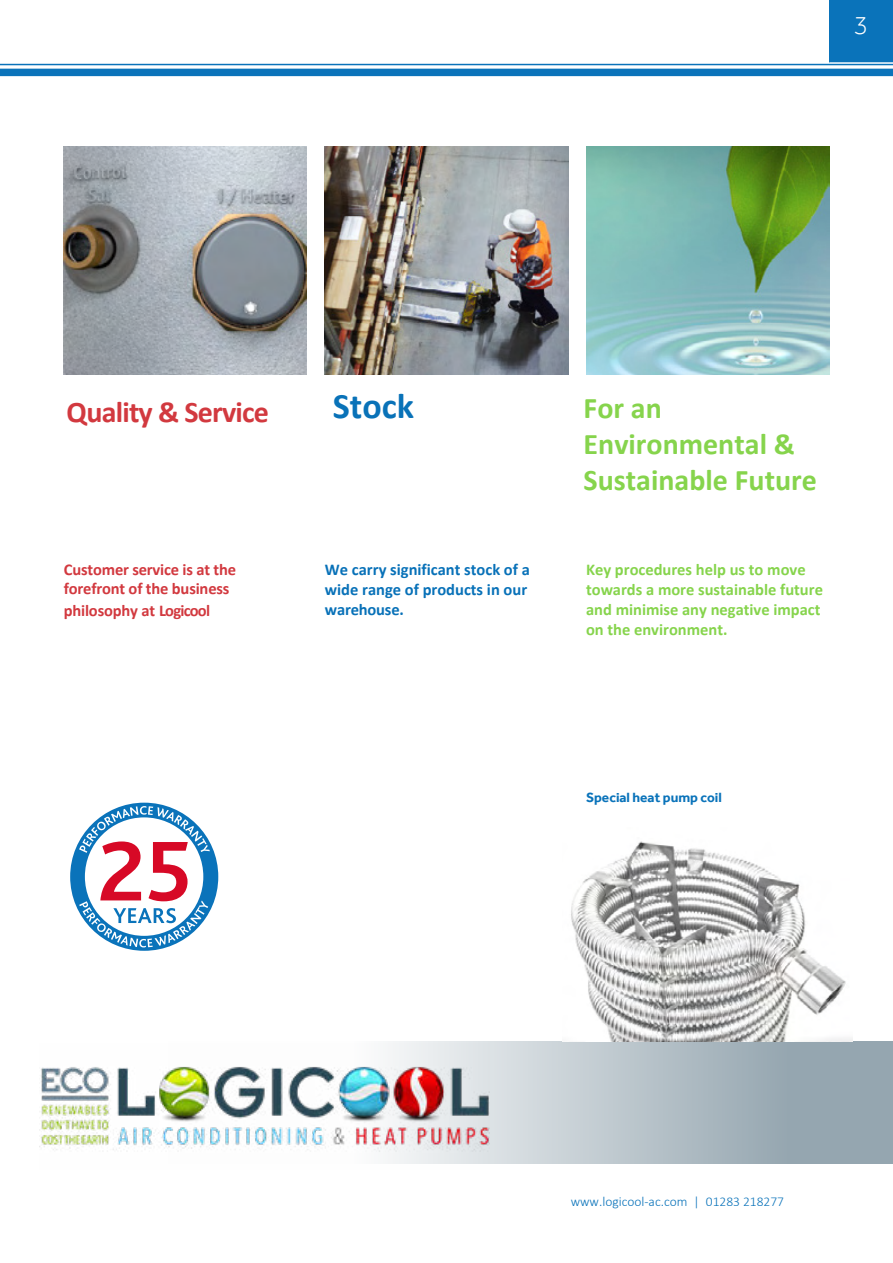
<style>
.page{position:relative;width:893px;height:1263px;background:#fff}
.page>*{position:absolute;margin:0;border:0;box-sizing:border-box;transform-origin:0 0}
.t1{font:700 36px "Calibri";color:#0972b8}
.t2{font:700 30px/36px "Calibri";color:#86d44c}
.t3{font:700 30px "Calibri";letter-spacing:-.025em;color:#d2393f}
.t4{font:300 27px "Effra";color:#fff}
.t5{font:700 16.5px/19.8px "Calibri";color:#86d44c}
.t6{font:700 16.5px/19.2px "Calibri";letter-spacing:-.01em;color:#d2393f}
.t7{font:700 16.5px/19.8px "Calibri";color:#0871b8}
.Table_body{font:700 13.65px "Effra";color:#0a73ba}
.t8{font:300 13.5px "Calibri";color:#0a73ba}
</style>
<div class="page">
<div style="left:829px;top:0;width:64px;height:63px;background:#0a73ba"></div>
<hr style="left:829px;top:62px;width:64px;height:2px;background:#fff">
<hr style="left:0;top:64px;width:893px;height:1px;background:#0a73ba">
<div style="left:0;top:69px;width:893px;height:7px;background:#0a73ba"></div>
<img style="left:586px;top:146px;width:243px;height:228px">
<img style="left:325px;top:146px;width:243px;height:228px">
<img style="left:64px;top:146px;width:243px;height:228px">
<svg style="left:392px;top:1041px;width:501px;height:122px;background:#b0bcc4"></svg>
<svg style="left:70px;top:803px;width:148px;height:148px"></svg>
<img style="left:571px;top:841px;width:281px;height:200px">
<img style="left:41px;top:1043px;width:449px;height:121px">
<h3 class="t4" style="left:853px;top:8px;width:16px">3</h3>
<h2 class="t3" style="left:67px;top:390px;width:204px">Quality &amp; Service</h2>
<h1 class="t1" style="left:333px;top:381px;width:83px">Stock</h1>
<h2 class="t2" style="left:584px;top:389px;width:235px">For an<br>Environmental &amp;<br>Sustainable Future</h2>
<p class="t6" style="left:64px;top:559px;width:174px">Customer service is at the forefront of the business</p>
<p class="t6" style="left:64px;top:600px;width:148px">philosophy at Logicool</p>
<p class="t7" style="left:325px;top:559px;width:207px">We carry significant stock of a wide range of products in our warehouse.</p>
<p class="t5" style="left:586px;top:559px;width:238px">Key procedures help us to move towards a more sustainable future and minimise any negative impact on the environment.</p>
<p class="Table_body" style="left:586px;top:789px;width:137px">Special heat pump coil</p>
<p class="t8" style="left:571px;top:1193px;width:215px">www.logicool-ac.com | 01283 218277</p>
</div>
